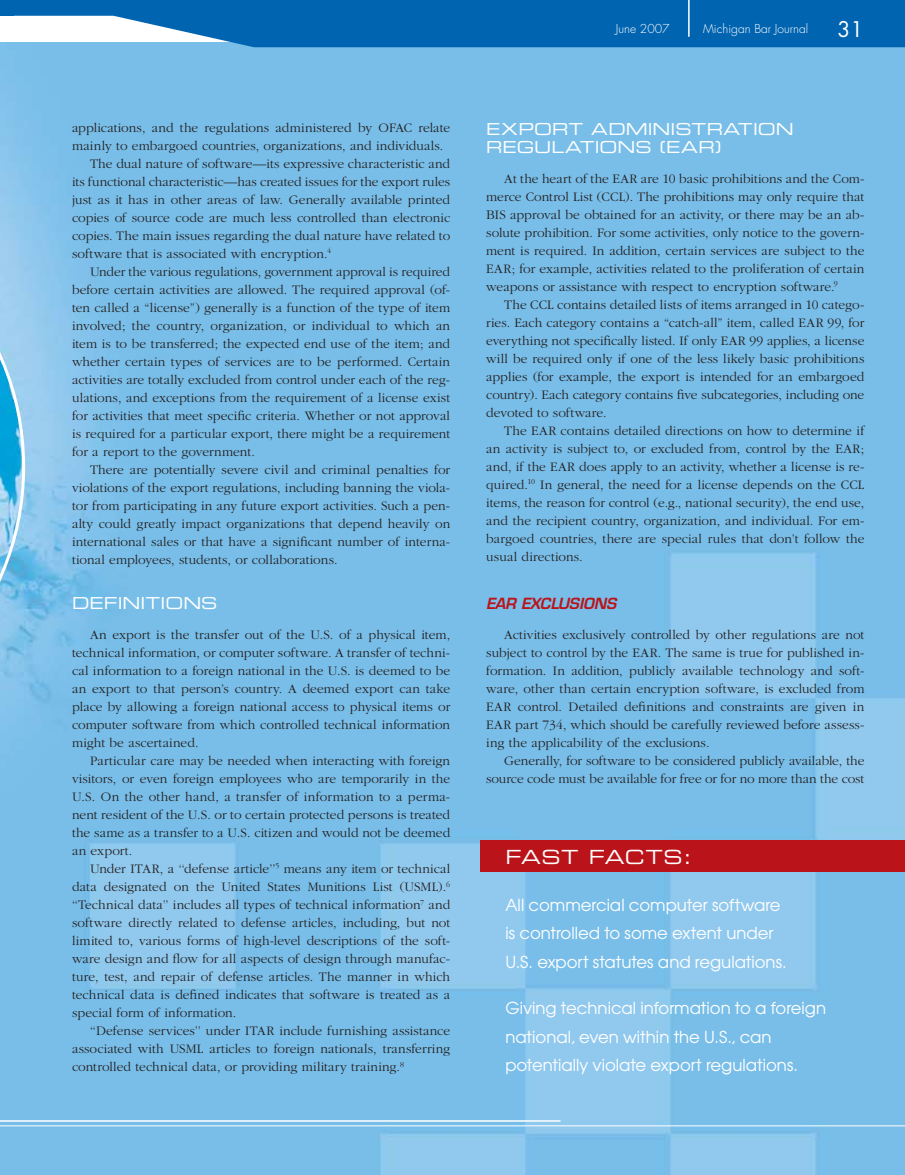
<style>
.page{position:relative;width:905px;height:1175px;background:#fff}
.page>*{position:absolute;margin:0;border:0;box-sizing:border-box;transform-origin:0 0}
.t1{font:21px "Futura";color:#fff}
.t2{font:19.5px "Eurostile Extended Two";letter-spacing:.04em;color:#fff}
.t3{font:16.5px/28.5px "Avant Garde";color:#fff}
.t4{font:16.5px "Eurostile Extended Two";color:#fff}
.t5{font:italic 600 15px "Eurostile";letter-spacing:-.01em;color:#ba1319}
.t6{font:300 13.5px/18px "Garamond";letter-spacing:.005em;color:#231f20;text-align:justify}
.t7{font:300 12px "Futura";color:#fff}
</style>
<div class="page">
<img style="left:0;top:47px;width:904px;height:1127px">
<svg style="left:0;top:0;width:904px;height:47px;background:#1e77ba"></svg>
<hr style="left:0;top:1120px;width:560px;height:1px;background:#fff">
<hr style="left:0;top:1125px;width:904px;height:1px;background:#fff">
<hr style="left:688px;top:0;width:1px;height:37px;background:#fff">
<svg style="left:0;top:190px;width:27px;height:553px;background:#80c5ea"></svg>
<div style="left:480px;top:840px;width:424px;height:32px;background:#ba1319"></div>
<p class="t6" style="left:72px;top:119px;width:380px">applications, and the regulations administered by OFAC relate</p>
<p class="t6" style="left:72px;top:137px;width:373px">mainly to embargoed countries, organizations, and individuals.</p>
<p class="t6" style="left:90px;top:155px;width:361px">The dual nature of software—its expressive characteristic and</p>
<p class="t6" style="left:72px;top:173px;width:379px">its functional characteristic—has created issues for the export rules</p>
<p class="t6" style="left:72px;top:191px;width:379px">just as it has in other areas of law. Generally available printed</p>
<p class="t6" style="left:72px;top:209px;width:380px">copies of source code are much less controlled than electronic</p>
<p class="t6" style="left:72px;top:227px;width:380px">copies. The main issues regarding the dual nature have related to</p>
<p class="t6" style="left:72px;top:245px;width:260px">software that is associated with encryption.<sup>4</sup></p>
<p class="t6" style="left:90px;top:263px;width:361px">Under the various regulations, government approval is required</p>
<p class="t6" style="left:72px;top:281px;width:380px">before certain activities are allowed. The required approval (of-</p>
<p class="t6" style="left:72px;top:299px;width:379px">ten called a “license”) generally is a function of the type of item</p>
<p class="t6" style="left:72px;top:317px;width:379px">involved; the country, organization, or individual to which an</p>
<p class="t6" style="left:72px;top:335px;width:379px">item is to be transferred; the expected end use of the item; and</p>
<p class="t6" style="left:72px;top:353px;width:379px">whether certain types of services are to be performed. Certain</p>
<p class="t6" style="left:72px;top:371px;width:380px">activities are totally excluded from control under each of the reg-</p>
<p class="t6" style="left:72px;top:389px;width:379px">ulations, and exceptions from the requirement of a license exist</p>
<p class="t6" style="left:72px;top:407px;width:379px">for activities that meet specific criteria. Whether or not approval</p>
<p class="t6" style="left:72px;top:425px;width:379px">is required for a particular export, there might be a requirement</p>
<p class="t6" style="left:72px;top:443px;width:184px">for a report to the government.</p>
<p class="t6" style="left:90px;top:461px;width:361px">There are potentially severe civil and criminal penalties for</p>
<p class="t6" style="left:72px;top:479px;width:380px">violations of the export regulations, including banning the viola-</p>
<p class="t6" style="left:72px;top:497px;width:380px">tor from participating in any future export activities. Such a pen-</p>
<p class="t6" style="left:72px;top:515px;width:379px">alty could greatly impact organizations that depend heavily on</p>
<p class="t6" style="left:72px;top:533px;width:380px">international sales or that have a significant number of interna-</p>
<p class="t6" style="left:72px;top:551px;width:267px">tional employees, students, or collaborations.</p>
<p class="t4" style="left:72px;top:591px;width:147px">DEFINITIONS</p>
<p class="t6" style="left:72px;top:626px;width:380px;text-indent:18px">An export is the transfer out of the U.S. of a physical item, technical information, or computer software. A transfer of techni&shy;cal information to a foreign national in the U.S. is deemed to be an export to that person’s country. A deemed export can take place by allowing a foreign national access to physical items or computer software from which controlled technical information might be ascertained.</p>
<p class="t6" style="left:72px;top:752px;width:380px;text-indent:18px">Particular care may be needed when interacting with foreign visitors, or even foreign employees who are temporarily in the U.S. On the other hand, a transfer of information to a perma&shy;nent resident of the U.S. or to certain protected persons is treated the same as a transfer to a U.S. citizen and would not be deemed an export.</p>
<p class="t6" style="left:72px;top:860px;width:380px;text-indent:18px">Under ITAR, a ‘‘defense article’’<sup>5</sup> means any item or technical data designated on the United States Munitions List (USML).<sup>6 </sup>‘‘Technical data’’ includes all types of technical information<sup>7</sup> and software directly related to defense articles, including, but not limited to, various forms of high-level descriptions of the soft&shy;ware design and flow for all aspects of design through manufac&shy;ture, test, and repair of defense articles. The manner in which technical data is defined indicates that software is treated as a special form of information.</p>
<p class="t6" style="left:72px;top:1022px;width:380px;text-indent:18px">‘‘Defense services’’ under ITAR include furnishing assistance associated with USML articles to foreign nationals, transferring controlled technical data, or providing military training.<sup>8</sup></p>
<p class="t7" style="left:616px;top:21px;width:55px">June 2007</p>
<p class="t7" style="left:703px;top:21px;width:106px">Michigan Bar Journal</p>
<h1 class="t1" style="left:837px;top:15px;width:27px">31</h1>
<p class="t4" style="left:486px;top:117px;width:33px">EXPORT</p>
<p class="t4" style="left:591px;top:117px;width:117px">ADMINISTRAT</p>
<p class="t4" style="left:753px;top:117px;width:42px">ION</p>
<p class="t4" style="left:486px;top:135px;width:236px">REGULATIONS (EAR)</p>
<p class="t6" style="left:486px;top:170px;width:380px;text-indent:18px">At the heart of the EAR are 10 basic prohibitions and the Com&shy;merce Control List (CCL). The prohibitions may only require that BIS approval be obtained for an activity, or there may be an ab&shy;solute prohibition. For some activities, only notice to the govern&shy;ment is required. In addition, certain services are subject to the EAR; for example, activities related to the proliferation of certain weapons or assistance with respect to encryption software.<sup>9</sup></p>
<p class="t6" style="left:486px;top:296px;width:380px;text-indent:18px">The CCL contains detailed lists of items arranged in 10 catego&shy;ries. Each category contains a “catch-all” item, called EAR 99, for everything not specifically listed. If only EAR 99 applies, a license will be required only if one of the less likely basic prohibitions applies (for example, the export is intended for an embargoed country). Each category contains five subcategories, including one devoted to software.</p>
<p class="t6" style="left:486px;top:422px;width:380px;text-indent:18px">The EAR contains detailed directions on how to determine if an activity is subject to, or excluded from, control by the EAR; and, if the EAR does apply to an activity, whether a license is re&shy;quired.<sup>10</sup> In general, the need for a license depends on the CCL items, the reason for control (e.g., national security), the end use, and the recipient country, organization, and individual. For em&shy;bargoed countries, there are special rules that don’t follow the usual directions.</p>
<p class="t5" style="left:486px;top:594px;width:131px">EAR EXCLUSIONS</p>
<p class="t6" style="left:486px;top:626px;width:380px;text-indent:18px">Activities exclusively controlled by other regulations are not subject to control by the EAR. The same is true for published in&shy;formation. In addition, publicly available technology and soft&shy;ware, other than certain encryption software, is excluded from EAR control. Detailed definitions and constraints are given in EAR part 734, which should be carefully reviewed before assess&shy;ing the applicability of the exclusions.</p>
<p class="t6" style="left:486px;top:752px;width:379px;text-align:right">Generally, for software to be considered publicly available, the source code must be available for free or for no more than the cost</p>
<h2 class="t2" style="left:505px;top:843px;width:188px">FAST FACTS:</h2>
<p class="t3" style="left:505px;top:890px;width:283px">All commercial computer software is controlled to some extent under<br>U.S. export statutes and regulations.</p>
<p class="t3" style="left:505px;top:993px;width:322px">Giving technical information to a foreign national, even within the U.S., can potentially violate export regulations.</p>
</div>
